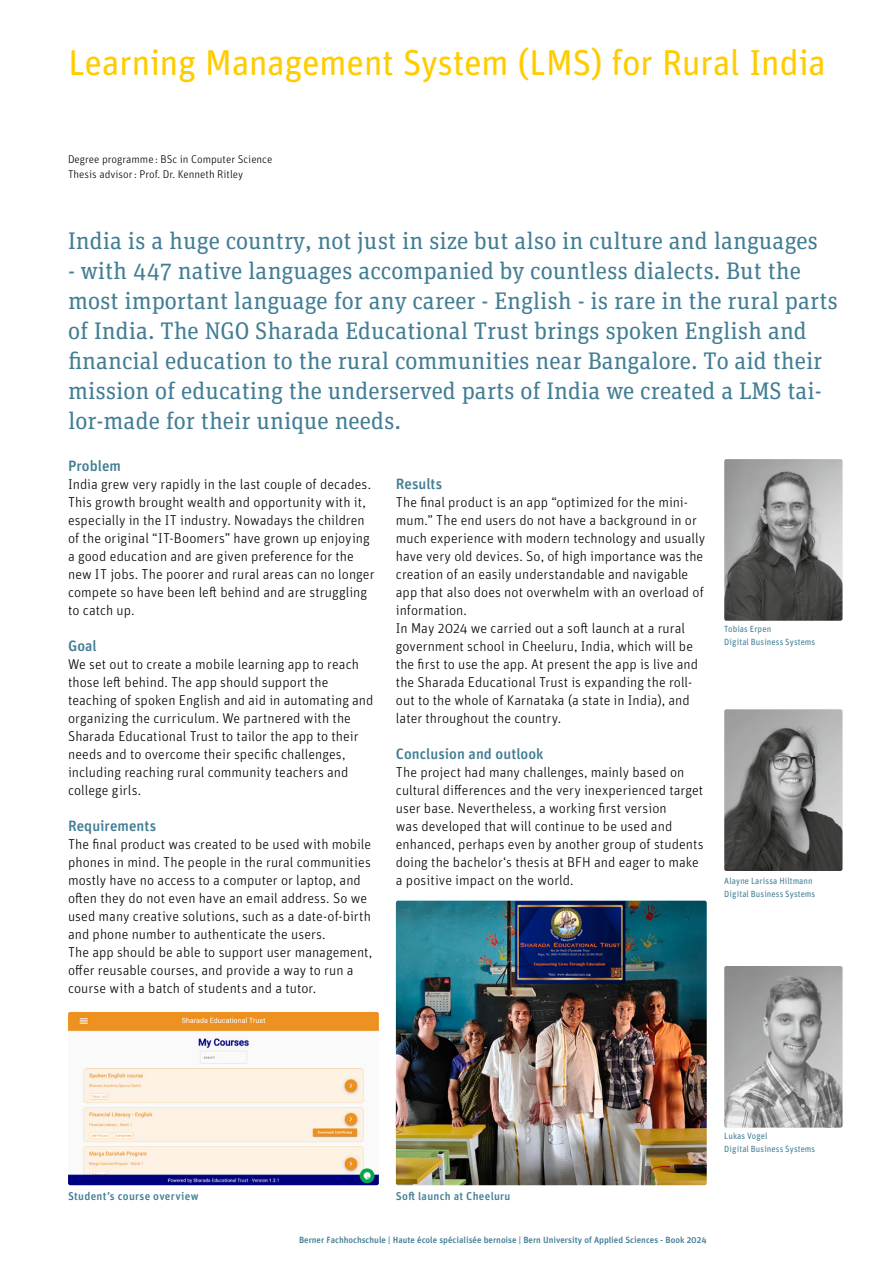
<style>
.page{position:relative;width:893px;height:1263px;background:#fff}
.page>*{position:absolute;margin:0;border:0;box-sizing:border-box;transform-origin:0 0}
.t1{font:36px "Unit Rounded Pro";letter-spacing:-.015em;color:#fc0}
.t2{font:24px/30px "Unit Slab Pro";color:#427d94}
.t3{font:500 15px "Unit Rounded Pro";color:#427d94}
.t4{font:300 14.25px/18px "Unit Rounded Pro";letter-spacing:.005em;color:#000}
.t5{font:300 11.25px/15px "Unit Rounded Pro";color:#000}
.t6{font:500 11.25px "Unit Rounded Pro";letter-spacing:.025em;color:#427d94}
.t7{font:9px/12.9px "Unit Rounded Pro";letter-spacing:.01em;color:#427d94;scale:.95 1}
.t8{font:500 9px "Unit Rounded Pro";color:#427d94}
</style>
<div class="page">
<img style="left:724px;top:459px;width:118px;height:162px">
<img style="left:724px;top:709px;width:118px;height:162px">
<img style="left:724px;top:966px;width:118px;height:161px">
<img style="left:68px;top:1012px;width:311px;height:173px">
<img style="left:396px;top:901px;width:311px;height:284px">
<h1 class="t1" style="left:68px;top:38px;width:759px">Learning Management System (LMS) for Rural India</h1>
<p class="t5" style="left:68px;top:151px;width:206px">Degree programme : BSc in Computer Science<br>Thesis advisor: Prof. Dr. Kenneth Ritley</p>
<h2 class="t2" style="left:68px;top:225px;width:751px">India is a huge country, not just in size but also in culture and languages</h2>
<p class="t2" style="left:68px;top:255px;width:771px">- with 447 native languages accompanied by countless dialects. But the most important language for any career - English - is rare in the rural parts of India. The NGO Sharada Educational Trust brings spoken English and financial education to the rural communities near Bangalore. To aid their mission of educating the underserved parts of India we created a LMS tai&shy;lor-made for their unique needs.</p>
<p class="t3" style="left:68px;top:455px;width:54px">Problem</p>
<p class="t4" style="left:68px;top:475px;width:308px">India grew very rapidly in the last couple of decades.<br>This growth brought wealth and opportunity with it, especially in the IT industry. Nowadays the children of the original “IT-Boomers” have grown up enjoying a good education and are given preference for the new IT jobs. The poorer and rural areas can no longer compete so have been left behind and are struggling to catch up.</p>
<p class="t3" style="left:68px;top:635px;width:30px">Goal</p>
<p class="t4" style="left:68px;top:655px;width:307px">We set out to create a mobile learning app to reach those left behind. The app should support the teaching of spoken English and aid in automating and organizing the curriculum. We partnered with the Sharada Educational Trust to tailor the app to their needs and to overcome their specific challenges, including reaching rural community teachers and college girls.</p>
<p class="t3" style="left:68px;top:815px;width:90px">Requirements</p>
<p class="t4" style="left:68px;top:835px;width:306px">The final product was created to be used with mobile phones in mind. The people in the rural communities mostly have no access to a computer or laptop, and often they do not even have an email address. So we used many creative solutions, such as a date-of-birth and phone number to authenticate the users.<br>The app should be able to support user management, offer reusable courses, and provide a way to run a course with a batch of students and a tutor.</p>
<p class="t3" style="left:396px;top:473px;width:48px">Results</p>
<p class="t4" style="left:396px;top:492px;width:311px">The final product is an app “optimized for the mini&shy;mum.” The end users do not have a background in or much experience with modern technology and usually have very old devices. So, of high importance was the creation of an easily understandable and navigable app that also does not overwhelm with an overload of information.<br>In May 2024 we carried out a soft launch at a rural government school in Cheeluru, India, which will be the first to use the app. At present the app is live and the Sharada Educational Trust is expanding the roll&shy;out to the whole of Karnataka (a state in India), and later throughout the country.</p>
<p class="t3" style="left:396px;top:743px;width:149px">Conclusion and outlook</p>
<p class="t4" style="left:396px;top:762px;width:309px">The project had many challenges, mainly based on cultural differences and the very inexperienced target user base. Nevertheless, a working first version<br>was developed that will continue to be used and enhanced, perhaps even by another group of students doing the bachelor‘s thesis at BFH and eager to make a positive impact on the world.</p>
<p class="t7" style="left:724px;top:622px;width:97px">Tobias Erpen<br>Digital Business Systems</p>
<p class="t7" style="left:724px;top:874px;width:97px">Alayne Larissa Hiltmann<br>Digital Business Systems</p>
<p class="t6" style="left:68px;top:1188px;width:132px">Student’s course overview</p>
<p class="t6" style="left:396px;top:1188px;width:116px">Soft launch at Cheeluru</p>
<p class="t8" style="left:299px;top:1234px;width:409px">Berner Fachhochschule | Haute école spécialisée bernoise | Bern University of Applied Sciences - Book 2024</p>
<p class="t7" style="left:724px;top:1129px;width:97px">Lukas Vogel<br>Digital Business Systems</p>
</div>
